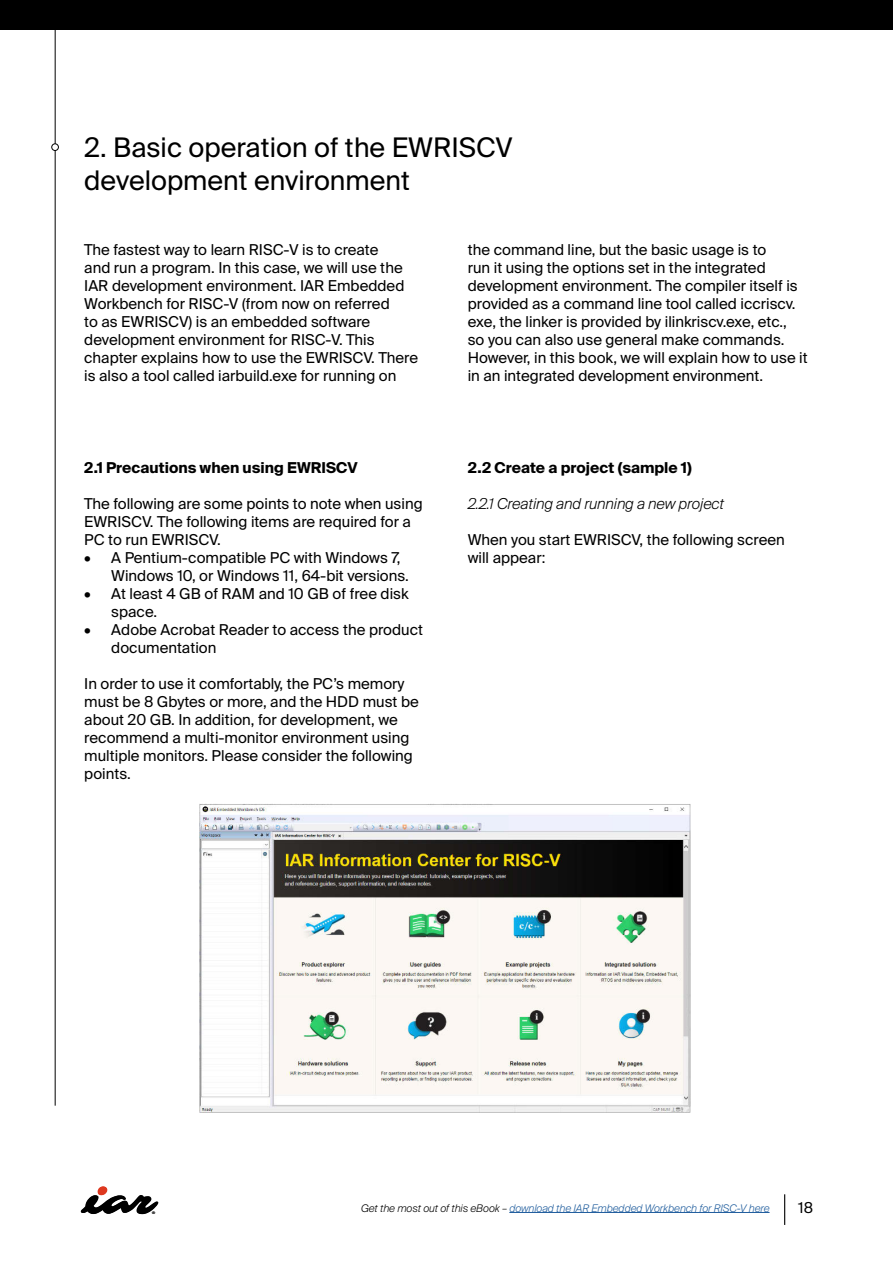
<style>
.page{position:relative;width:893px;height:1263px;background:#fff}
.page>*{position:absolute;margin:0;border:0;box-sizing:border-box;transform-origin:0 0}
.t1{font:27px/32.4px "Suisse Intl";color:#000}
.t2{font:15px/18px "Suisse Intl";color:#000}
.t3{font:700 15px "Suisse Intl";color:#000}
.t4{font:italic 300 15px "Suisse Intl";color:#000}
.t5{font:italic 300 10.5px "Suisse Intl";color:#215e9e}
.s1{color:#000}
</style>
<div class="page">
<hr style="left:509px;top:1212px;width:260px;height:1px;background:#215e9e">
<hr style="left:784px;top:1194px;width:1px;height:31px;background:#000">
<svg style="left:81px;top:1186px;width:77px;height:28px"></svg>
<div style="left:0;top:0;width:892px;height:30px;background:#000"></div>
<hr style="left:55px;top:0;width:1px;height:1106px;background:#000">
<div style="left:51px;top:143px;width:8px;height:8px;border:1px solid #000;border-radius:50%"></div>
<img style="left:200px;top:804px;width:491px;height:309px">
<h1 class="t1" style="left:84px;top:132px;width:430px">2. Basic operation of the EWRISCV development environment</h1>
<p class="t2" style="left:84px;top:241px;width:335px">The fastest way to learn RISC-V is to create<br>and run a program. In this case, we will use the IAR development environment. IAR Embedded Workbench for RISC-V (from now on referred<br>to as EWRISCV) is an embedded software development environment for RISC-V. This chapter explains how to use the EWRISCV. There is also a tool called iarbuild.exe for running on</p>
<p class="t3" style="left:84px;top:459px;width:275px">2.1 Precautions when using EWRISCV</p>
<p class="t2" style="left:84px;top:495px;width:340px">The following are some points to note when using<br>EWRISCV. The following items are required for a<br>PC to run EWRISCV.</p>
<p class="t2" style="left:111px;top:549px;width:299px;text-indent:-27px">• A Pentium-compatible PC with Windows 7,<br>Windows 10, or Windows 11, 64-bit versions.</p>
<p class="t2" style="left:111px;top:585px;width:299px;text-indent:-27px">• At least 4 GB of RAM and 10 GB of free disk space.</p>
<p class="t2" style="left:111px;top:621px;width:313px;text-indent:-27px">• Adobe Acrobat Reader to access the product documentation</p>
<p class="t2" style="left:84px;top:675px;width:336px">In order to use it comfortably, the PC’s memory must be 8 Gbytes or more, and the HDD must be about 20 GB. In addition, for development, we recommend a multi-monitor environment using multiple monitors. Please consider the following points.</p>
<p class="t2" style="left:468px;top:241px;width:341px">the command line, but the basic usage is to<br>run it using the options set in the integrated development environment. The compiler itself is provided as a command line tool called iccriscv. exe, the linker is provided by ilinkriscv.exe, etc.,<br>so you can also use general make commands.<br>However, in this book, we will explain how to use it in an integrated development environment.</p>
<p class="t3" style="left:468px;top:459px;width:226px">2.2 Create a project (sample 1)</p>
<p class="t4" style="left:468px;top:495px;width:258px">2.2.1 Creating and running a new project</p>
<p class="t2" style="left:468px;top:531px;width:319px">When you start EWRISCV, the following screen will appear:</p>
<p class="t5" style="left:361px;top:1202px;width:410px"><span class="s1">Get the most out of this eBook –</span> download the IAR Embedded Workbench for RISC-V here</p>
<p class="t2" style="left:798px;top:1198px;width:16px">18</p>
</div>
